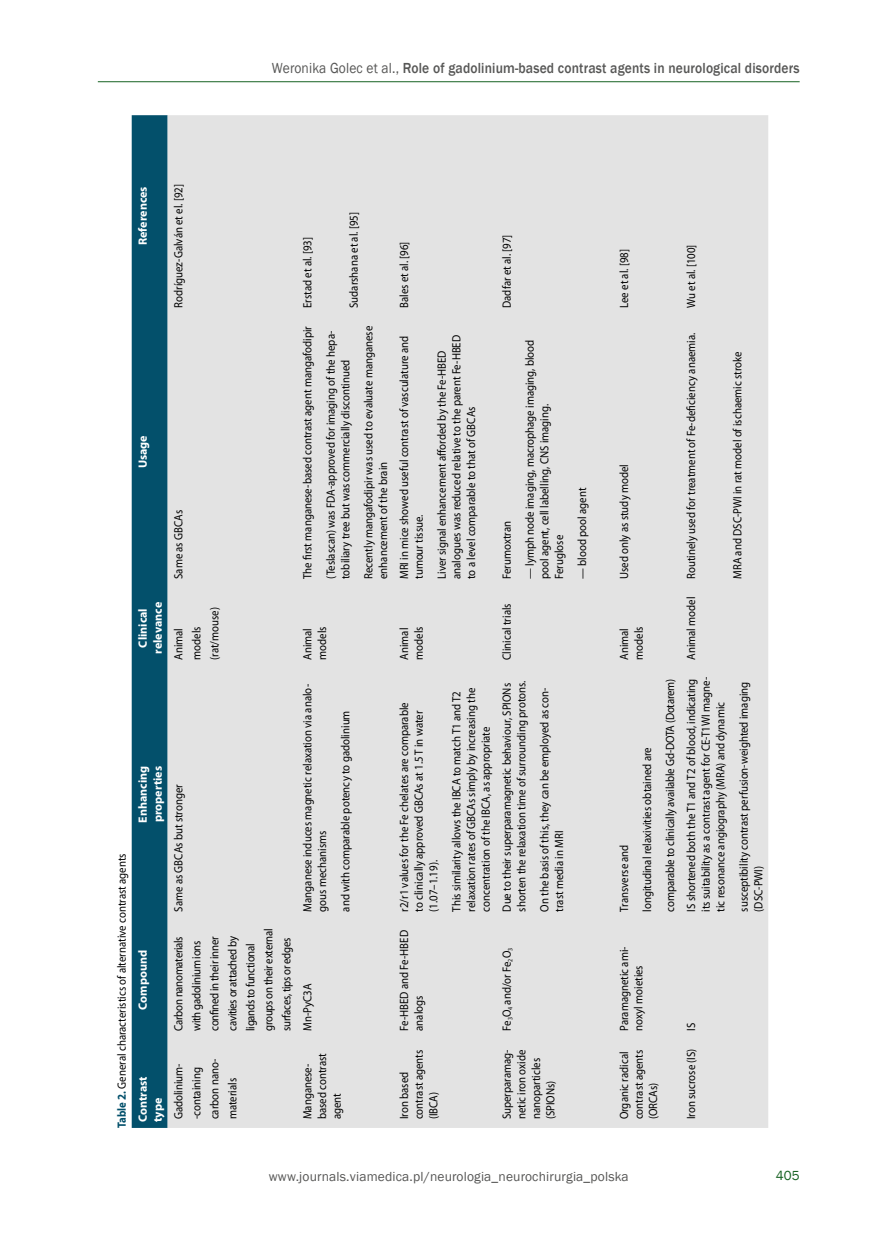
<style>
.page{position:relative;width:872px;height:1234px;background:#fff}
.page>*{position:absolute;margin:0;border:0;box-sizing:border-box;transform-origin:0 0}
.t1{font:500 15px "Franklin Gothic";letter-spacing:.01em;color:#575756;scale:.9 1}
.t2{font:13.5px "Franklin Gothic";letter-spacing:.01em;color:#575756}
.t3{font:13.5px "Franklin Gothic";color:#176222}
.t4{font:12px/14.7px "Myriad Pro";color:#000;scale:.9 1}
.t5{font:12px/18px "Myriad Pro";letter-spacing:-.025em;color:#000;scale:.9 1}
.t6{font:700 12px/15px "Myriad Pro";color:#fff}
.s1{font-weight:400}
.s2{font-weight:700;color:#03506b}
.s3{font-weight:700;color:#fff}
</style>
<div class="page">
<hr style="left:98px;top:81px;width:701px;height:1px;background:#176222">
<div style="left:132px;top:115px;width:36px;height:1012px;background:#03506b"></div>
<div style="left:168px;top:115px;width:600px;height:1012px;background:#e3e3e3"></div>
<p class="t1" style="left:272px;top:59px;width:588px"><span class="s1">Weronika Golec et al.,</span> Role of gadolinium-based contrast agents in neurological disorders</p>
<p class="t6" style="left:135px;top:245px;width:60px;rotate:-90deg">References</p>
<p class="t4" style="left:171px;top:308px;width:139px;rotate:-90deg">Rodríguez-Galván et el. [92]</p>
<p class="t6" style="left:135px;top:468px;width:34px;rotate:-90deg">Usage</p>
<p class="t6" style="left:135px;top:653px;width:53px;text-align:center;rotate:-90deg">Clinical relevance</p>
<p class="t4" style="left:171px;top:579px;width:78px;rotate:-90deg">Same as GBCAs</p>
<p class="t4" style="left:170px;top:659px;width:60px;line-height:18px;rotate:-90deg">Animal models (rat/mouse)</p>
<p class="t4" style="left:300px;top:308px;width:80px;rotate:-90deg">Erstad et al. [93]</p>
<p class="t4" style="left:347px;top:308px;width:108px;rotate:-90deg">Sudarshana et al. [95]</p>
<p class="t4" style="left:296px;top:579px;width:282px;line-height:23.1px;rotate:-90deg">The first manganese-based contrast agent mangafodipir (Teslascan) was FDA-approved for imaging of the hepa-</p>
<p class="t4" style="left:334px;top:579px;width:283px;line-height:23.1px;rotate:-90deg">tobiliary tree but was commercially discontinued<br>Recently mangafodipir was used to evaluate manganese</p>
<p class="t4" style="left:376px;top:579px;width:132px;rotate:-90deg">enhancement of the brain</p>
<p class="t4" style="left:300px;top:659px;width:38px;rotate:-90deg">Animal models</p>
<p class="t6" style="left:135px;top:822px;width:58px;rotate:-90deg">Enhancing properties</p>
<p class="t4" style="left:111px;top:1121px;width:300px;line-height:21px;text-indent:-6px;rotate:-90deg"><span class="s2">Table 2.</span> General characteristics of alternative contrast agents<br><span class="s3">Contrast</span></p>
<p class="t6" style="left:135px;top:1009px;width:61px;rotate:-90deg">Compound</p>
<p class="t6" style="left:150px;top:1121px;width:26px;rotate:-90deg">type</p>
<p class="t4" style="left:171px;top:911px;width:143px;rotate:-90deg">Same as GBCAs but stronger</p>
<p class="t5" style="left:170px;top:1030px;width:115px;rotate:-90deg">Carbon nanomaterials with gadolinium ions confined in their inner cavities or attached by ligands to functional groups on their external surfaces, tips or edges</p>
<p class="t4" style="left:170px;top:1119px;width:69px;line-height:18px;rotate:-90deg">Gadolinium--containing carbon nano&shy;materials</p>
<p class="t4" style="left:300px;top:911px;width:254px;rotate:-90deg">Manganese induces magnetic relaxation via analo&shy;gous mechanisms</p>
<p class="t4" style="left:338px;top:911px;width:225px;rotate:-90deg">and with comparable potency to gadolinium</p>
<p class="t4" style="left:300px;top:1030px;width:54px;rotate:-90deg">Mn-PyC3A</p>
<p class="t4" style="left:300px;top:1119px;width:75px;rotate:-90deg">Manganese&shy;based contrast agent</p>
<p class="t4" style="left:397px;top:308px;width:75px;rotate:-90deg">Bales et al. [96]</p>
<p class="t4" style="left:499px;top:308px;width:83px;rotate:-90deg">Dadfar et al. [97]</p>
<p class="t4" style="left:397px;top:579px;width:272px;rotate:-90deg">MRI in mice showed useful contrast of vasculature and tumour tissue.</p>
<p class="t4" style="left:435px;top:579px;width:272px;rotate:-90deg">Liver signal enhancement afforded by the Fe-HBED analogues was reduced relative to the parent Fe-HBED to a level comparable to that of GBCAs</p>
<p class="t4" style="left:397px;top:659px;width:38px;rotate:-90deg">Animal models</p>
<p class="t4" style="left:397px;top:911px;width:234px;rotate:-90deg">r2/r1 values for the Fe chelates are comparable to clinically approved GBCAs at 1.5 T in water (1.07–1.19).</p>
<p class="t4" style="left:397px;top:1030px;width:113px;rotate:-90deg">Fe-HBED and Fe-HBED analogs</p>
<p class="t4" style="left:397px;top:1119px;width:79px;rotate:-90deg">Iron based contrast agents (IBCA)</p>
<p class="t4" style="left:449px;top:911px;width:250px;rotate:-90deg">This similarity allows the IBCA to match T1 and T2 relaxation rates of GBCAs simply by increasing the concentration of the IBCA, as appropriate</p>
<p class="t4" style="left:499px;top:579px;width:66px;rotate:-90deg">Ferumoxtran</p>
<p class="t4" style="left:499px;top:659px;width:64px;rotate:-90deg">Clinical trials</p>
<p class="t4" style="left:523px;top:579px;width:267px;rotate:-90deg">— lymph node imaging, macrophage imaging, blood pool agent, cell labelling, CNS imaging.<br>Feruglose</p>
<p class="t4" style="left:499px;top:911px;width:258px;rotate:-90deg">Due to their superparamagnetic behaviour, SPIONs shorten the relaxation time of surrounding protons.</p>
<p class="t4" style="left:537px;top:911px;width:250px;rotate:-90deg">On the basis of this, they can be employed as con&shy;trast media in MRI</p>
<p class="t4" style="left:499px;top:1030px;width:93px;rotate:-90deg">Fe O<sub>3</sub> <sub>4</sub> and/or Fe O<sub>2</sub> <sub>3</sub></p>
<p class="t4" style="left:499px;top:1119px;width:79px;rotate:-90deg">Superparamag&shy;netic iron oxide nanoparticles (SPIONs)</p>
<p class="t4" style="left:575px;top:579px;width:103px;rotate:-90deg">— blood pool agent</p>
<p class="t4" style="left:617px;top:308px;width:67px;rotate:-90deg">Lee et al. [98]</p>
<p class="t4" style="left:684px;top:308px;width:72px;rotate:-90deg">Wu et al. [100]</p>
<p class="t4" style="left:617px;top:579px;width:129px;rotate:-90deg">Used only as study model</p>
<p class="t4" style="left:617px;top:659px;width:38px;rotate:-90deg">Animal models</p>
<p class="t4" style="left:612px;top:911px;width:260px;line-height:23.1px;rotate:-90deg">Transverse and<br>longitudinal relaxivities obtained are<br>comparable to clinically available Gd-DOTA (Dotarem)</p>
<p class="t4" style="left:684px;top:579px;width:275px;rotate:-90deg">Routinely used for treatment of Fe-deficiency anaemia.</p>
<p class="t4" style="left:684px;top:659px;width:72px;rotate:-90deg">Animal model</p>
<p class="t4" style="left:730px;top:579px;width:254px;rotate:-90deg">MRA and DSC-PWI in rat model of ischaemic stroke</p>
<p class="t4" style="left:684px;top:911px;width:262px;rotate:-90deg">IS shortened both the T1 and T2 of blood, indicating its suitability as a contrast agent for CE-T1WI magne&shy;tic resonance angiography (MRA) and dynamic</p>
<p class="t4" style="left:736px;top:911px;width:257px;rotate:-90deg">susceptibility contrast perfusion-weighted imaging (DSC-PWI)</p>
<p class="t4" style="left:617px;top:1030px;width:95px;rotate:-90deg">Paramagnetic ami&shy;noxyl moieties</p>
<p class="t4" style="left:617px;top:1119px;width:79px;rotate:-90deg">Organic radical contrast agents (ORCAs)</p>
<p class="t4" style="left:684px;top:1030px;width:10px;rotate:-90deg">IS</p>
<p class="t4" style="left:684px;top:1119px;width:80px;rotate:-90deg">Iron sucrose (IS)</p>
<p class="t2" style="left:269px;top:1168px;width:361px">www.journals.viamedica.pl/neurologia_neurochirurgia_polska</p>
<p class="t3" style="left:776px;top:1166px;width:25px">405</p>
</div>
